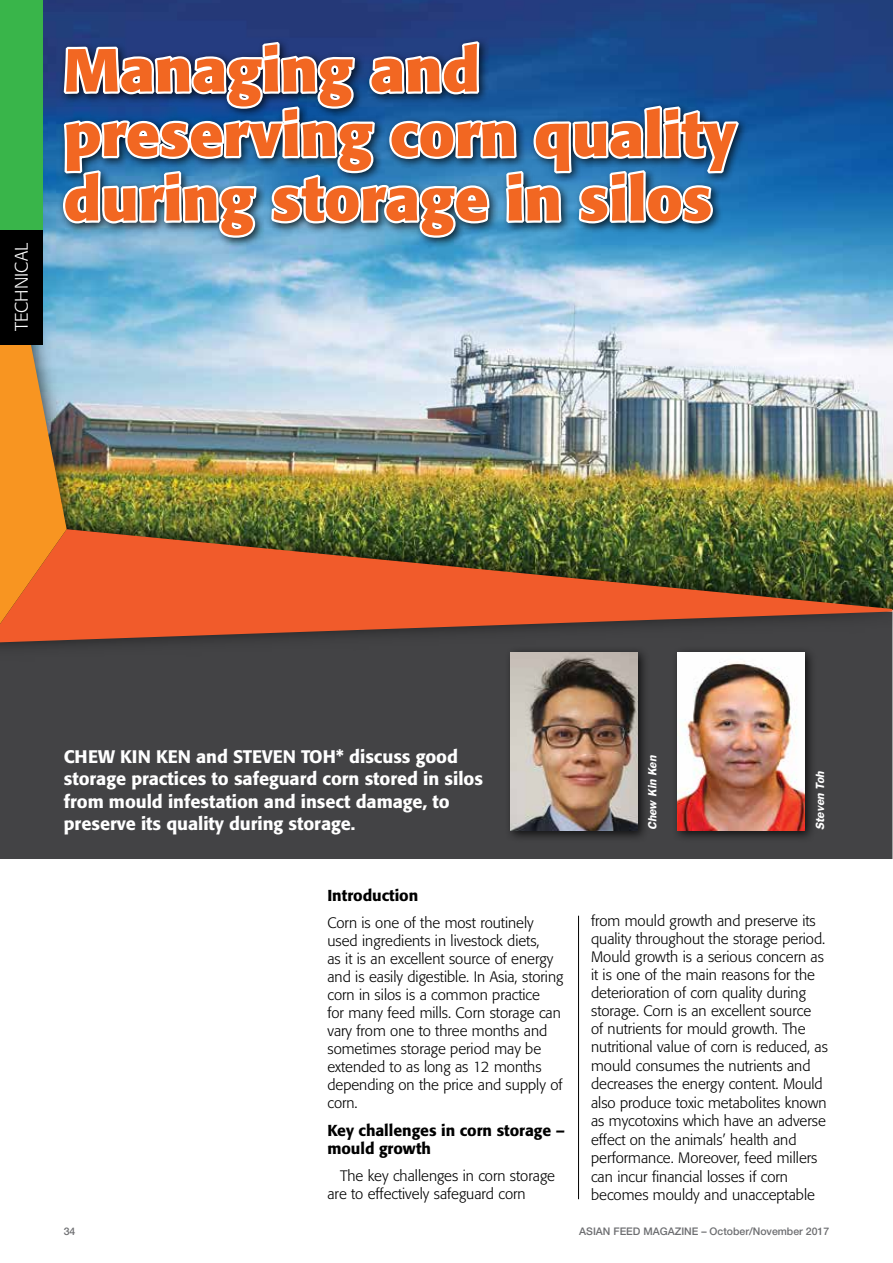
<style>
.page{position:relative;width:893px;height:1263px;background:#fff}
.page>*{position:absolute;margin:0;border:0;box-sizing:border-box;transform-origin:0 0}
.t1{font:700 60px/64.5px "Formata";color:#f26722}
.t2{font:500 18px/22.5px "Formata";color:#fff}
.t3{font:300 18px "Formata";color:#fff}
.t4{font:500 15.75px/18px "Formata";color:#000}
.t5{font:300 15px/18.3px "Formata";color:#000}
.t6{font:italic 600 12px "Franklin Gothic";color:#fff}
.t7{font:500 10.5px "Helvetica Neue LT";color:#6d6e71}
</style>
<div class="page">
<img style="left:741px;top:0;width:151px;height:92px">
<div style="left:0;top:664px;width:892px;height:195px;background:#434345"></div>
<img style="left:0;top:92px;width:892px;height:572px">
<svg style="left:0;top:529px;width:892px;height:113px;background:#654b30"></svg>
<img style="left:0;top:0;width:741px;height:624px">
<div style="left:504px;top:646px;width:146px;height:196px;background:#000;opacity:.75"></div>
<img style="left:510px;top:652px;width:127px;height:178px">
<div style="left:672px;top:646px;width:145px;height:196px;background:#000;opacity:.75"></div>
<img style="left:678px;top:652px;width:127px;height:178px">
<hr style="left:578px;top:916px;width:1px;height:283px;background:#000">
<div style="left:0;top:0;width:43px;height:230px;background:#39b54a"></div>
<div style="left:0;top:230px;width:43px;height:114px;background:#000"></div>
<p class="t3" style="left:11px;top:331px;width:90px;rotate:-90deg">TECHNICAL</p>
<h1 class="t1" style="left:64px;top:38px;width:674px">Managing and preserving corn quality during storage in silos</h1>
<p class="t2" style="left:64px;top:745px;width:421px">CHEW KIN KEN and STEVEN TOH* discuss good storage practices to safeguard corn stored in silos from mould infestation and insect damage, to preserve its quality during storage.</p>
<p class="t4" style="left:327px;top:886px;width:92px">Introduction</p>
<p class="t5" style="left:327px;top:914px;width:237px">Corn is one of the most routinely used ingredients in livestock diets,<br>as it is an excellent source of energy and is easily digestible. In Asia, storing corn in silos is a common practice<br>for many feed mills. Corn storage can vary from one to three months and sometimes storage period may be extended to as long as 12 months depending on the price and supply of corn.</p>
<p class="t4" style="left:327px;top:1121px;width:239px">Key challenges in corn storage – mould growth</p>
<p class="t5" style="left:327px;top:1167px;width:229px;text-indent:13px">The key challenges in corn storage are to effectively safeguard corn</p>
<p class="t6" style="left:645px;top:830px;width:76px;rotate:-90deg">Chew Kin Ken</p>
<p class="t6" style="left:813px;top:830px;width:61px;rotate:-90deg">Steven Toh</p>
<p class="t5" style="left:591px;top:911px;width:238px">from mould growth and preserve its quality throughout the storage period.<br>Mould growth is a serious concern as it is one of the main reasons for the deterioration of corn quality during storage. Corn is an excellent source<br>of nutrients for mould growth. The nutritional value of corn is reduced, as mould consumes the nutrients and decreases the energy content. Mould also produce toxic metabolites known as mycotoxins which have an adverse effect on the animals’ health and performance. Moreover, feed millers can incur financial losses if corn becomes mouldy and unacceptable</p>
<p class="t7" style="left:64px;top:1225px;width:13px">34</p>
<p class="t7" style="left:579px;top:1225px;width:251px">ASIAN FEED MAGAZINE – October/November 2017</p>
</div>
